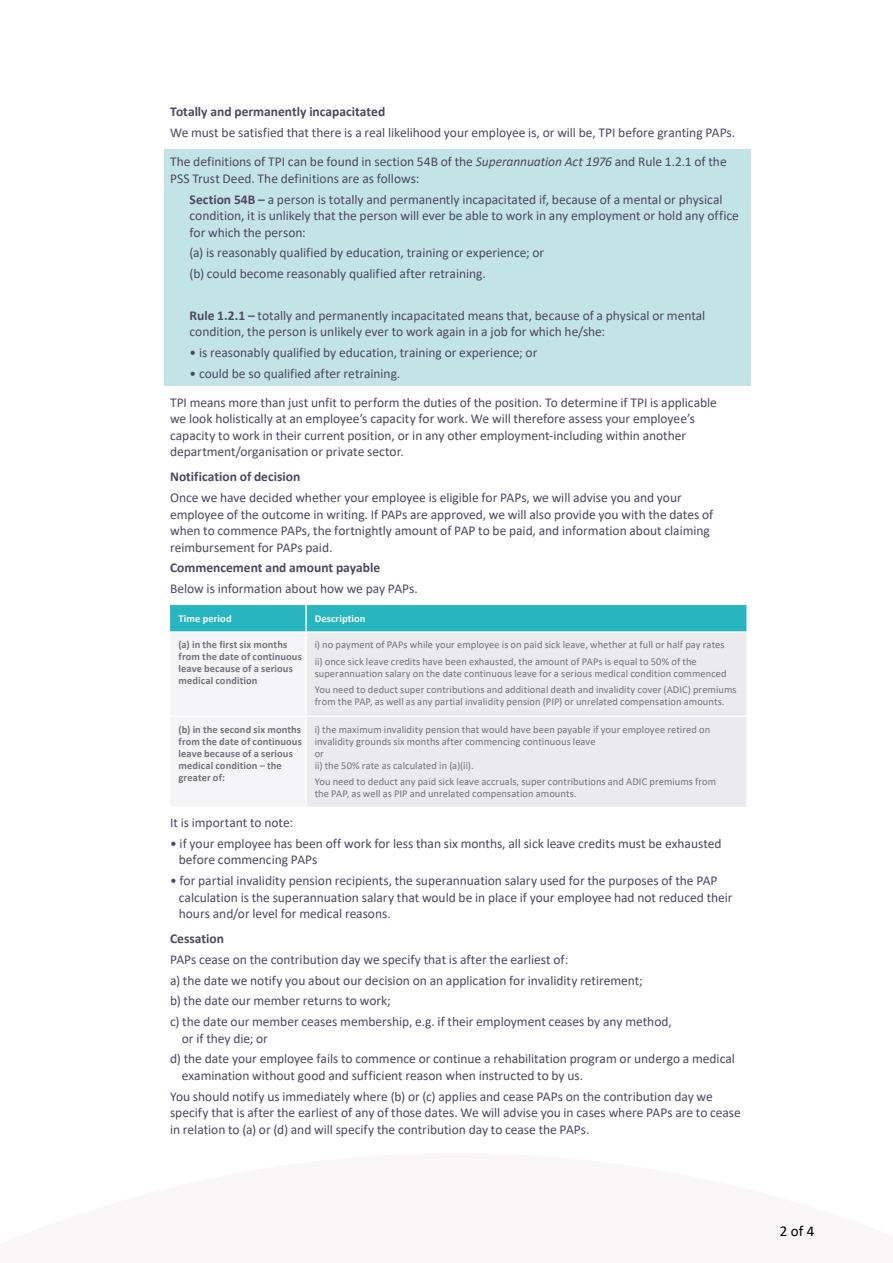
<style>
.page{position:relative;width:893px;height:1263px;background:#fff}
.page>*{position:absolute;margin:0;border:0;box-sizing:border-box;transform-origin:0 0}
.t1{font:15px "Calibri";color:#000}
.t2{font:13.5px/16.5px "Calibri";letter-spacing:-.005em;color:#4d4861}
.t3{font:700 13.5px "Calibri";color:#4d4861}
.t4{font:10.5px/12px "Calibri";letter-spacing:.005em;color:#74737e}
.t5{font:700 10.5px/12px "Calibri";letter-spacing:.01em;color:#74737e}
.t6{font:700 10.5px "Calibri";letter-spacing:.01em;color:#fff}
.s1{font-style:italic}
.s2{font-weight:700}
</style>
<div class="page">
<div style="left:164px;top:149px;width:586px;height:236px;background:#c2e4e7"></div>
<div style="left:170px;top:605px;width:576px;height:26px;background:#27b6c0"></div>
<div style="left:307px;top:633px;width:439px;height:174px;background:#ebeaee"></div>
<hr style="left:305px;top:605px;width:2px;height:26px;background:#fff">
<hr style="left:306px;top:715px;width:442px;height:2px;background:#fff">
<p class="t3" style="left:170px;top:102px;width:217px">Totally and permanently incapacitated</p>
<p class="t2" style="left:170px;top:118px;width:567px;line-height:29.2px">We must be satisfied that there is a real likelihood your employee is, or will be, TPI before granting PAPs.<br>The definitions of TPI can be found in section 54B of the <span class="s1">Superannuation Act 1976</span> and Rule 1.2.1 of the</p>
<p class="t2" style="left:190px;top:168px;width:534px;line-height:20.7px;text-indent:-19px">PSS Trust Deed. The definitions are as follows:<br><span class="s2">Section 54B –</span> a person is totally and permanently incapacitated if, because of a mental or physical</p>
<p class="t2" style="left:190px;top:207px;width:551px">condition, it is unlikely that the person will ever be able to work in any employment or hold any office for which the person:</p>
<p class="t2" style="left:190px;top:242px;width:356px;line-height:20.7px">(a) is reasonably qualified by education, training or experience; or (b) could become reasonably qualified after retraining.</p>
<p class="t2" style="left:190px;top:307px;width:517px"><span class="s2">Rule 1.2.1 –</span> totally and permanently incapacitated means that, because of a physical or mental condition, the person is unlikely ever to work again in a job for which he/she:</p>
<p class="t2" style="left:190px;top:344px;width:349px">• is reasonably qualified by education, training or experience; or</p>
<p class="t2" style="left:170px;top:358px;width:548px;line-height:29.2px;text-indent:19px">• could be so qualified after retraining.<br>TPI means more than just unfit to perform the duties of the position. To determine if TPI is applicable</p>
<p class="t2" style="left:170px;top:410px;width:526px">we look holistically at an employee’s capacity for work. We will therefore assess your employee’s capacity to work in their current position, or in any other employment-including within another department/organisation or private sector.</p>
<p class="t3" style="left:170px;top:467px;width:132px">Notification of decision</p>
<p class="t2" style="left:170px;top:489px;width:545px">Once we have decided whether your employee is eligible for PAPs, we will advise you and your employee of the outcome in writing. If PAPs are approved, we will also provide you with the dates of when to commence PAPs, the fortnightly amount of PAP to be paid, and information about claiming reimbursement for PAPs paid.</p>
<p class="t3" style="left:170px;top:558px;width:212px">Commencement and amount payable</p>
<p class="t2" style="left:170px;top:580px;width:249px">Below is information about how we pay PAPs.</p>
<p class="t6" style="left:179px;top:611px;width:55px">Time period</p>
<p class="t6" style="left:315px;top:611px;width:52px">Description</p>
<p class="t5" style="left:179px;top:639px;width:125px">(a) in the first six months from the date of continuous leave because of a serious medical condition</p>
<p class="t4" style="left:315px;top:637px;width:411px;line-height:16.2px">i) no payment of PAPs while your employee is on paid sick leave, whether at full or half pay rates ii) once sick leave credits have been exhausted, the amount of PAPs is equal to 50% of the</p>
<p class="t4" style="left:315px;top:665px;width:423px;line-height:16.2px">superannuation salary on the date continuous leave for a serious medical condition commenced<br>You need to deduct super contributions and additional death and invalidity cover (ADIC) premiums</p>
<p class="t4" style="left:315px;top:695px;width:411px">from the PAP, as well as any partial invalidity pension (PIP) or unrelated compensation amounts.</p>
<p class="t5" style="left:179px;top:723px;width:125px">(b) in the second six months from the date of continuous leave because of a serious medical condition – the greater of:</p>
<p class="t4" style="left:315px;top:723px;width:397px">i) the maximum invalidity pension that would have been payable if your employee retired on invalidity grounds six months after commencing continuous leave<br>or<br>ii) the 50% rate as calculated in (a)(ii).</p>
<p class="t4" style="left:315px;top:775px;width:403px">You need to deduct any paid sick leave accruals, super contributions and ADIC premiums from the PAP, as well as PIP and unrelated compensation amounts.</p>
<p class="t2" style="left:170px;top:814px;width:124px">It is important to note:</p>
<p class="t2" style="left:179px;top:835px;width:544px;text-indent:-9px">• if your employee has been off work for less than six months, all sick leave credits must be exhausted before commencing PAPs</p>
<p class="t2" style="left:179px;top:872px;width:555px;text-indent:-9px">• for partial invalidity pension recipients, the superannuation salary used for the purposes of the PAP calculation is the superannuation salary that would be in place if your employee had not reduced their hours and/or level for medical reasons.</p>
<p class="t3" style="left:170px;top:929px;width:56px">Cessation</p>
<p class="t2" style="left:170px;top:949px;width:503px;line-height:20.7px">PAPs cease on the contribution day we specify that is after the earliest of:<br>a) the date we notify you about our decision on an application for invalidity retirement;<br>b) the date our member returns to work;<br>c) the date our member ceases membership, e.g. if their employment ceases by any method,</p>
<p class="t2" style="left:170px;top:1027px;width:566px;line-height:20.7px;text-indent:12px">or if they die; or<br>d) the date your employee fails to commence or continue a rehabilitation program or undergo a medical</p>
<p class="t2" style="left:170px;top:1065px;width:544px;line-height:20.7px;text-indent:12px">examination without good and sufficient reason when instructed to by us.<br>You should notify us immediately where (b) or (c) applies and cease PAPs on the contribution day we</p>
<p class="t2" style="left:170px;top:1104px;width:572px">specify that is after the earliest of any of those dates. We will advise you in cases where PAPs are to cease in relation to (a) or (d) and will specify the contribution day to cease the PAPs.</p>
<p class="t1" style="left:780px;top:1220px;width:36px">2 of 4</p>
</div>
